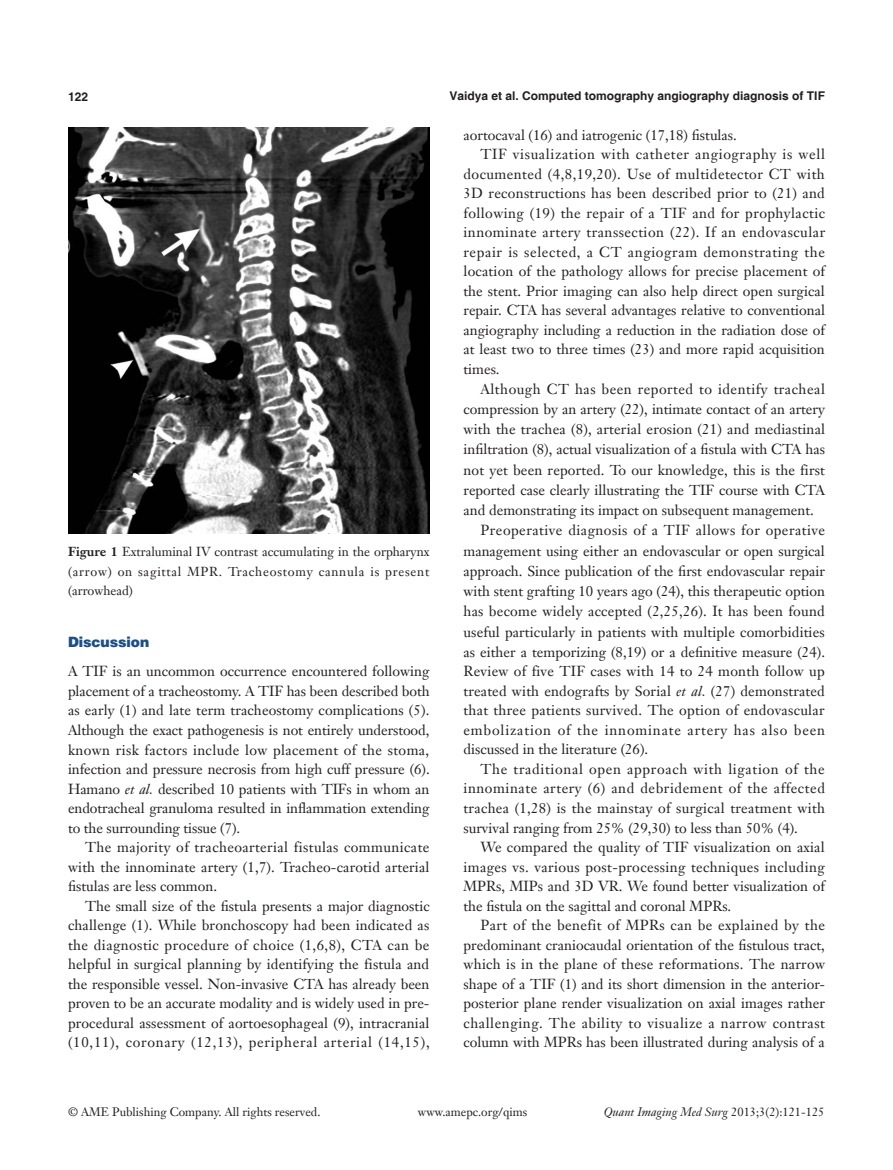
<style>
.page{position:relative;width:893px;height:1170px;background:#fff}
.page>*{position:absolute;margin:0;border:0;box-sizing:border-box;transform-origin:0 0}
.t1{font:14.25px/19.5px "Janson Text LT";color:#231f20;text-align:justify}
.一级标题-6_5{font:900 14.25px "Helvetica";color:#1c5085}
.t2{font:12.75px/19.5px "Janson Text LT";letter-spacing:.055em;color:#231f20;text-align:justify}
.t3{font:12px "Janson Text LT";color:#231f20}
.t4{font:700 12px "Helvetica";color:#231f20}
.t5{font:italic 12px "Janson Text LT";color:#231f20}
.s1{font-weight:700}
.s2{font-style:italic}
.s3{font-style:normal}
</style>
<div class="page">
<img style="left:68px;top:128px;width:361px;height:406px">
<p class="t4" style="left:68px;top:89px;width:22px">122</p>
<p class="t4" style="left:450px;top:88px;width:377px">Vaidya et al. Computed tomography angiography diagnosis of TIF</p>
<p class="t2" style="left:68px;top:541px;width:363px"><span class="s1">Figure 1</span> Extraluminal IV contrast accumulating in the orpharynx (arrow) on sagittal MPR. Tracheostomy cannula is present (arrowhead)</p>
<p class="一级标题-6_5" style="left:68px;top:633px;width:83px">Discussion</p>
<p class="t1" style="left:68px;top:661px;width:363px">A TIF is an uncommon occurrence encountered following placement of a tracheostomy. A TIF has been described both as early (1) and late term tracheostomy complications (5).<br>Although the exact pathogenesis is not entirely understood, known risk factors include low placement of the stoma, infection and pressure necrosis from high cuff pressure (6).<br>Hamano <span class="s2">et al.</span> described 10 patients with TIFs in whom an endotracheal granuloma resulted in inflammation extending to the surrounding tissue (7).</p>
<p class="t1" style="left:68px;top:837px;width:363px;text-indent:17px">The majority of tracheoarterial fistulas communicate with the innominate artery (1,7). Tracheo-carotid arterial fistulas are less common.</p>
<p class="t1" style="left:68px;top:895px;width:363px;text-indent:17px">The small size of the fistula presents a major diagnostic challenge (1). While bronchoscopy had been indicated as the diagnostic procedure of choice (1,6,8), CTA can be helpful in surgical planning by identifying the fistula and the responsible vessel. Non-invasive CTA has already been proven to be an accurate modality and is widely used in pre&shy;procedural assessment of aortoesophageal (9), intracranial (10,11), coronary (12,13), peripheral arterial (14,15),</p>
<p class="t1" style="left:463px;top:125px;width:275px">aortocaval (16) and iatrogenic (17,18) fistulas.</p>
<p class="t1" style="left:463px;top:144px;width:363px;text-indent:17px">TIF visualization with catheter angiography is well documented (4,8,19,20). Use of multidetector CT with 3D reconstructions has been described prior to (21) and following (19) the repair of a TIF and for prophylactic innominate artery transsection (22). If an endovascular repair is selected, a CT angiogram demonstrating the location of the pathology allows for precise placement of the stent. Prior imaging can also help direct open surgical repair. CTA has several advantages relative to conventional angiography including a reduction in the radiation dose of at least two to three times (23) and more rapid acquisition times.</p>
<p class="t1" style="left:463px;top:378px;width:363px;line-height:20.2px;text-indent:17px">Although CT has been reported to identify tracheal compression by an artery (22), intimate contact of an artery with the trachea (8), arterial erosion (21) and mediastinal infiltration (8), actual visualization of a fistula with CTA has not yet been reported. To our knowledge, this is the first reported case clearly illustrating the TIF course with CTA and demonstrating its impact on subsequent management.</p>
<p class="t1" style="left:463px;top:520px;width:363px;line-height:20px;text-indent:17px">Preoperative diagnosis of a TIF allows for operative management using either an endovascular or open surgical approach. Since publication of the first endovascular repair with stent grafting 10 years ago (24), this therapeutic option has become widely accepted (2,25,26). It has been found useful particularly in patients with multiple comorbidities as either a temporizing (8,19) or a definitive measure (24).<br>Review of five TIF cases with 14 to 24 month follow up treated with endografts by Sorial <span class="s2">et al.</span> (27) demonstrated that three patients survived. The option of endovascular embolization of the innominate artery has also been discussed in the literature (26).</p>
<p class="t1" style="left:463px;top:759px;width:363px;text-indent:17px">The traditional open approach with ligation of the innominate artery (6) and debridement of the affected trachea (1,28) is the mainstay of surgical treatment with survival ranging from 25% (29,30) to less than 50% (4).</p>
<p class="t1" style="left:463px;top:837px;width:363px;text-indent:17px">We compared the quality of TIF visualization on axial images vs. various post-processing techniques including MPRs, MIPs and 3D VR. We found better visualization of the fistula on the sagittal and coronal MPRs.</p>
<p class="t1" style="left:463px;top:915px;width:363px;text-indent:17px">Part of the benefit of MPRs can be explained by the predominant craniocaudal orientation of the fistulous tract, which is in the plane of these reformations. The narrow shape of a TIF (1) and its short dimension in the anterior&shy;posterior plane render visualization on axial images rather challenging. The ability to visualize a narrow contrast column with MPRs has been illustrated during analysis of a</p>
<p class="t3" style="left:68px;top:1104px;width:254px">© AME Publishing Company. All rights reserved.</p>
<p class="t3" style="left:418px;top:1104px;width:111px">www.amepc.org/qims</p>
<p class="t5" style="left:604px;top:1104px;width:222px">Quant Imaging Med Surg <span class="s3">2013;3(2):121-125</span></p>
</div>
